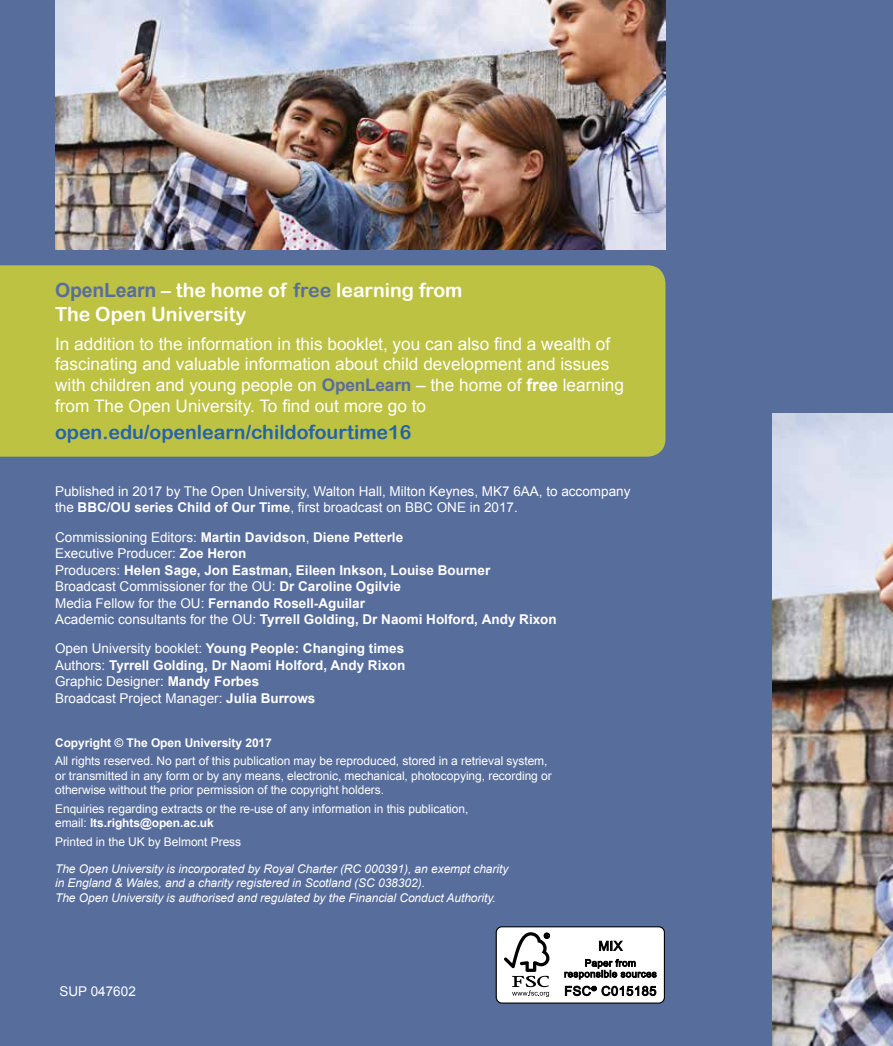
<style>
.page{position:relative;width:893px;height:1046px;background:#576d9c}
.page>*{position:absolute;margin:0;border:0;box-sizing:border-box;transform-origin:0 0}
.t1{font:19.5px/24px "Arial Rounded MT Bold";color:#fff}
.t2{font:19.5px "Arial Rounded MT Bold";color:#2362ad}
.t3{font:17.25px/20.7px "Arial";color:#fff}
.t4{font:700 13.5px/16.5px "Arial";color:#fff}
.t5{font:13.5px/16.5px "Arial";color:#fff}
.t6{font:12px/14.4px "Arial";letter-spacing:-.005em;color:#fff}
.t7{font:italic 12px/14.4px "Arial";letter-spacing:-.005em;color:#fff}
.t8{font:700 12px "Arial";letter-spacing:-.005em;color:#fff}
.s1{font-family:"Arial";font-weight:700;color:#586d9d}
.s2{color:#586d9d}
.s3{font-weight:700;color:#586d9d}
.s4{font-weight:700}
.s5{font-weight:400}
</style>
<div class="page">
<img style="left:55px;top:0;width:610px;height:249px">
<img style="left:772px;top:414px;width:121px;height:632px">
<div style="left:0;top:265px;width:665px;height:192px;background:#bdc242"></div>
<div style="left:496px;top:927px;width:168px;height:76px;background:#fff;border-radius:6px"></div>
<div style="left:496px;top:926px;width:169px;height:77px;border:1px solid #000;border-radius:6px"></div>
<svg style="left:504px;top:932px;width:46px;height:65px"></svg>
<svg style="left:599px;top:940px;width:24px;height:11px"></svg>
<svg style="left:564px;top:959px;width:93px;height:20px"></svg>
<svg style="left:565px;top:986px;width:91px;height:10px"></svg>
<h1 class="t1" style="left:55px;top:277px;width:409px"><span class="s1">OpenLearn</span> – the home of <span class="s2">free</span> learning from<br>The Open University</h1>
<p class="t3" style="left:55px;top:334px;width:570px">In addition to the information in this booklet, you can also find a wealth of fascinating and valuable information about child development and issues with children and young people on <span class="s3">OpenLearn</span> – the home of <span class="s4">free</span> learning from The Open University. To find out more go to</p>
<h1 class="t2" style="left:55px;top:420px;width:358px">open.edu/openlearn/childofourtime16</h1>
<p class="t5" style="left:55px;top:483px;width:577px">Published in 2017 by The Open University, Walton Hall, Milton Keynes, MK7 6AA, to accompany the <span class="s4">BBC/OU series Child of Our Time</span>, first broadcast on BBC ONE in 2017.</p>
<p class="t4" style="left:55px;top:529px;width:503px"><span class="s5">Commissioning Editors:</span> Martin Davidson<span class="s5">,</span> Diene Petterle<br><span class="s5">Executive Producer:</span> Zoe Heron<br><span class="s5">Producers:</span> Helen Sage, Jon Eastman, Eileen Inkson, Louise Bourner<br><span class="s5">Broadcast Commissioner for the OU:</span> Dr Caroline Ogilvie<br><span class="s5">Media Fellow for the OU:</span> Fernando Rosell-Aguilar<br><span class="s5">Academic consultants for the OU:</span> Tyrrell Golding, Dr Naomi Holford, Andy Rixon</p>
<p class="t4" style="left:55px;top:641px;width:352px"><span class="s5">Open University booklet:</span> Young People: Changing times <span class="s5">Authors:</span> Tyrrell Golding, Dr Naomi Holford, Andy Rixon <span class="s5">Graphic Designer:</span> Mandy Forbes<br><span class="s5">Broadcast Project Manager:</span> Julia Burrows</p>
<p class="t8" style="left:55px;top:734px;width:218px">Copyright © The Open University 2017</p>
<p class="t6" style="left:55px;top:754px;width:498px">All rights reserved. No part of this publication may be reproduced, stored in a retrieval system, or transmitted in any form or by any means, electronic, mechanical, photocopying, recording or otherwise without the prior permission of the copyright holders.</p>
<p class="t6" style="left:55px;top:801px;width:415px">Enquiries regarding extracts or the re-use of any information in this publication, email: <span class="s4">lts.rights@open.ac.uk</span></p>
<p class="t6" style="left:55px;top:835px;width:188px">Printed in the UK by Belmont Press</p>
<p class="t7" style="left:55px;top:862px;width:455px">The Open University is incorporated by Royal Charter (RC 000391), an exempt charity in England &amp; Wales, and a charity registered in Scotland (SC 038302).<br>The Open University is authorised and regulated by the Financial Conduct Authority.</p>
<p class="t5" style="left:60px;top:983px;width:78px">SUP 047602</p>
</div>
